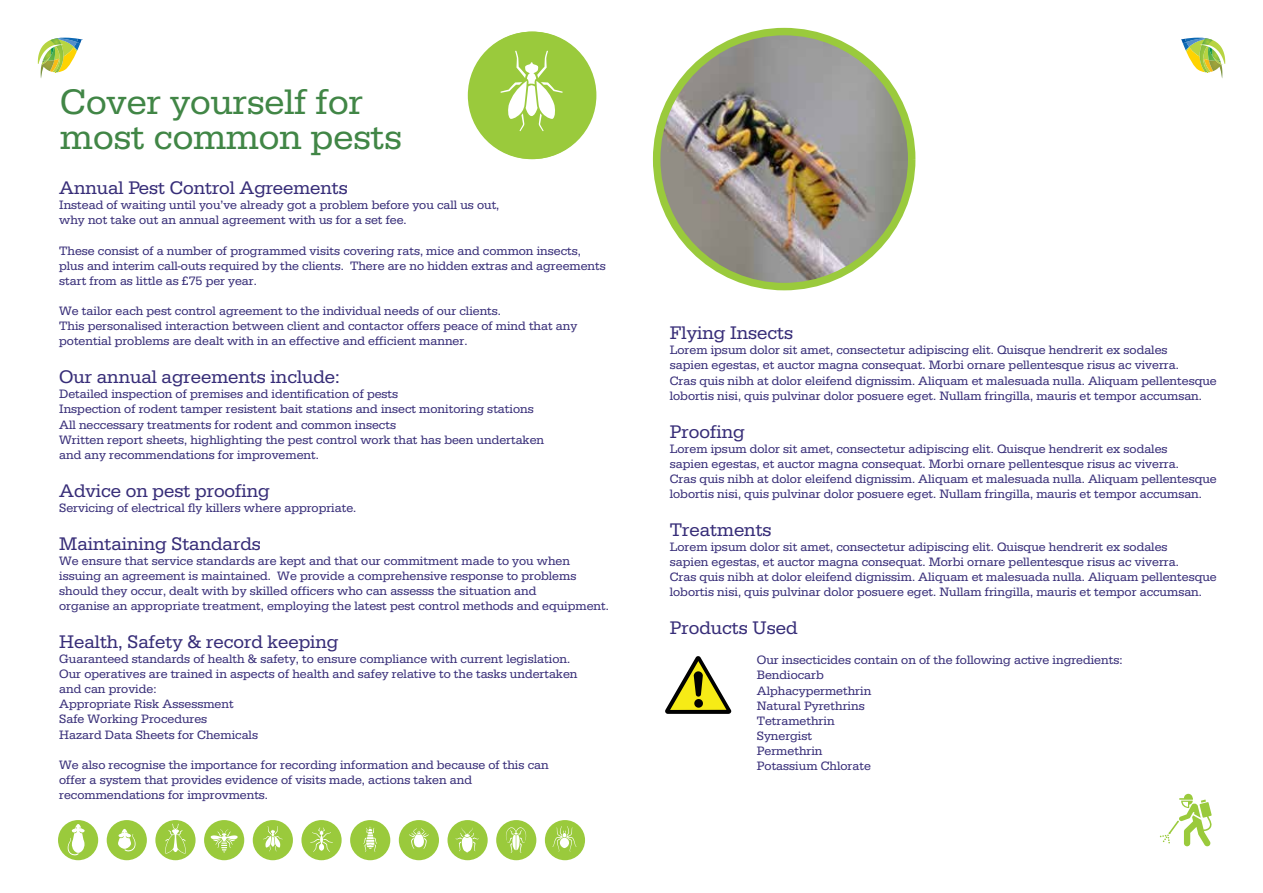
<style>
.page{position:relative;width:1263px;height:893px;background:#fff}
.page>*{position:absolute;margin:0;border:0;box-sizing:border-box;transform-origin:0 0}
.t1{font:36.75px/34.5px "Serifa";color:#418646}
.t2{font:18.9px "Serifa";color:#372d78}
.t3{font:12.6px/15.1px "Serifa";color:#372d78}
</style>
<div class="page">
<svg style="left:1181px;top:38px;width:44px;height:40px"></svg>
<svg style="left:38px;top:38px;width:44px;height:40px"></svg>
<div style="left:447px;top:820px;width:41px;height:40px;background:#9aca3c;border-radius:50%"></div>
<svg style="left:456px;top:828px;width:23px;height:25px"></svg>
<div style="left:58px;top:820px;width:40px;height:40px;background:#9aca3c;border-radius:50%"></div>
<svg style="left:68px;top:824px;width:17px;height:31px"></svg>
<div style="left:107px;top:820px;width:40px;height:40px;background:#9aca3c;border-radius:50%"></div>
<svg style="left:118px;top:829px;width:18px;height:22px"></svg>
<div style="left:155px;top:820px;width:41px;height:40px;background:#9aca3c;border-radius:50%"></div>
<svg style="left:165px;top:824px;width:21px;height:30px"></svg>
<div style="left:204px;top:820px;width:40px;height:40px;background:#9aca3c;border-radius:50%"></div>
<svg style="left:208px;top:829px;width:32px;height:24px"></svg>
<div style="left:253px;top:820px;width:40px;height:40px;background:#9aca3c;border-radius:50%"></div>
<svg style="left:263px;top:826px;width:20px;height:25px"></svg>
<div style="left:301px;top:820px;width:41px;height:40px;background:#9aca3c;border-radius:50%"></div>
<svg style="left:310px;top:827px;width:23px;height:25px"></svg>
<div style="left:350px;top:820px;width:40px;height:40px;background:#9aca3c;border-radius:50%"></div>
<svg style="left:363px;top:826px;width:14px;height:26px"></svg>
<div style="left:545px;top:820px;width:40px;height:40px;background:#9aca3c;border-radius:50%"></div>
<svg style="left:552px;top:826px;width:25px;height:26px"></svg>
<div style="left:560px;top:838px;width:9px;height:10px;background:#fff;border-radius:50%"></div>
<div style="left:496px;top:820px;width:40px;height:40px;background:#9aca3c;border-radius:50%"></div>
<svg style="left:506px;top:827px;width:20px;height:26px"></svg>
<div style="left:399px;top:820px;width:40px;height:40px;background:#9aca3c;border-radius:50%"></div>
<svg style="left:409px;top:828px;width:20px;height:21px"></svg>
<svg style="left:1160px;top:794px;width:52px;height:53px"></svg>
<svg style="left:665px;top:656px;width:66px;height:58px"></svg>
<div style="left:468px;top:32px;width:127px;height:127px;background:#9aca3c;border-radius:50%"></div>
<svg style="left:500px;top:51px;width:63px;height:80px"></svg>
<img style="left:657px;top:32px;width:255px;height:255px;border-radius:127px">
<div style="left:653px;top:28px;width:262px;height:262px;border:8px solid #9aca3c;border-radius:50%"></div>
<h1 class="t1" style="left:60px;top:85px;width:343px">Cover yourself for most common pests</h1>
<h2 class="t2" style="left:59px;top:177px;width:290px">Annual Pest Control Agreements</h2>
<p class="t3" style="left:59px;top:198px;width:442px">Instead of waiting until you’ve already got a problem before you call us out, why not take out an annual agreement with us for a set fee.</p>
<p class="t3" style="left:59px;top:243px;width:548px">These consist of a number of programmed visits covering rats, mice and common insects, plus and interim call-outs required by the clients. There are no hidden extras and agreements start from as little as £75 per year.</p>
<p class="t3" style="left:59px;top:303px;width:520px">We tailor each pest control agreement to the individual needs of our clients.<br>This personalised interaction between client and contactor offers peace of mind that any potential problems are dealt with in an effective and efficient manner.</p>
<h2 class="t2" style="left:59px;top:366px;width:282px">Our annual agreements include:</h2>
<p class="t3" style="left:59px;top:387px;width:486px">Detailed inspection of premises and identification of pests<br>Inspection of rodent tamper resistent bait stations and insect monitoring stations All neccessary treatments for rodent and common insects<br>Written report sheets, highlighting the pest control work that has been undertaken and any recommendations for improvement.</p>
<h2 class="t2" style="left:59px;top:480px;width:212px">Advice on pest proofing</h2>
<p class="t3" style="left:59px;top:500px;width:299px">Servicing of electrical fly killers where appropriate.</p>
<h2 class="t2" style="left:59px;top:533px;width:203px">Maintaining Standards</h2>
<p class="t3" style="left:59px;top:553px;width:551px">We ensure that service standards are kept and that our commitment made to you when issuing an agreement is maintained. We provide a comprehensive response to problems should they occur, dealt with by skilled officers who can assesss the situation and<br>organise an appropriate treatment, employing the latest pest control methods and equipment.</p>
<h2 class="t2" style="left:59px;top:631px;width:281px">Health, Safety &amp; record keeping</h2>
<p class="t3" style="left:59px;top:651px;width:520px">Guaranteed standards of health &amp; safety, to ensure compliance with current legislation.<br>Our operatives are trained in aspects of health and safey relative to the tasks undertaken and can provide:<br>Appropriate Risk Assessment<br>Safe Working Procedures<br>Hazard Data Sheets for Chemicals</p>
<p class="t3" style="left:59px;top:757px;width:491px">We also recognise the importance for recording information and because of this can offer a system that provides evidence of visits made, actions taken and recommendations for improvments.</p>
<h2 class="t2" style="left:670px;top:322px;width:125px">Flying Insects</h2>
<p class="t3" style="left:670px;top:343px;width:548px">Lorem ipsum dolor sit amet, consectetur adipiscing elit. Quisque hendrerit ex sodales<br>sapien egestas, et auctor magna consequat. Morbi ornare pellentesque risus ac viverra.<br>Cras quis nibh at dolor eleifend dignissim. Aliquam et malesuada nulla. Aliquam pellentesque lobortis nisi, quis pulvinar dolor posuere eget. Nullam fringilla, mauris et tempor accumsan.</p>
<h2 class="t2" style="left:670px;top:421px;width:76px">Proofing</h2>
<p class="t3" style="left:670px;top:441px;width:548px">Lorem ipsum dolor sit amet, consectetur adipiscing elit. Quisque hendrerit ex sodales<br>sapien egestas, et auctor magna consequat. Morbi ornare pellentesque risus ac viverra.<br>Cras quis nibh at dolor eleifend dignissim. Aliquam et malesuada nulla. Aliquam pellentesque lobortis nisi, quis pulvinar dolor posuere eget. Nullam fringilla, mauris et tempor accumsan.</p>
<h2 class="t2" style="left:670px;top:519px;width:103px">Treatments</h2>
<p class="t3" style="left:670px;top:539px;width:548px">Lorem ipsum dolor sit amet, consectetur adipiscing elit. Quisque hendrerit ex sodales<br>sapien egestas, et auctor magna consequat. Morbi ornare pellentesque risus ac viverra.<br>Cras quis nibh at dolor eleifend dignissim. Aliquam et malesuada nulla. Aliquam pellentesque lobortis nisi, quis pulvinar dolor posuere eget. Nullam fringilla, mauris et tempor accumsan.</p>
<h2 class="t2" style="left:670px;top:617px;width:129px">Products Used</h2>
<p class="t3" style="left:757px;top:653px;width:367px">Our insecticides contain on of the following active ingredients:<br>Bendiocarb<br>Alphacypermethrin<br>Natural Pyrethrins<br>Tetramethrin<br>Synergist<br>Permethrin<br>Potassium Chlorate</p>
</div>
